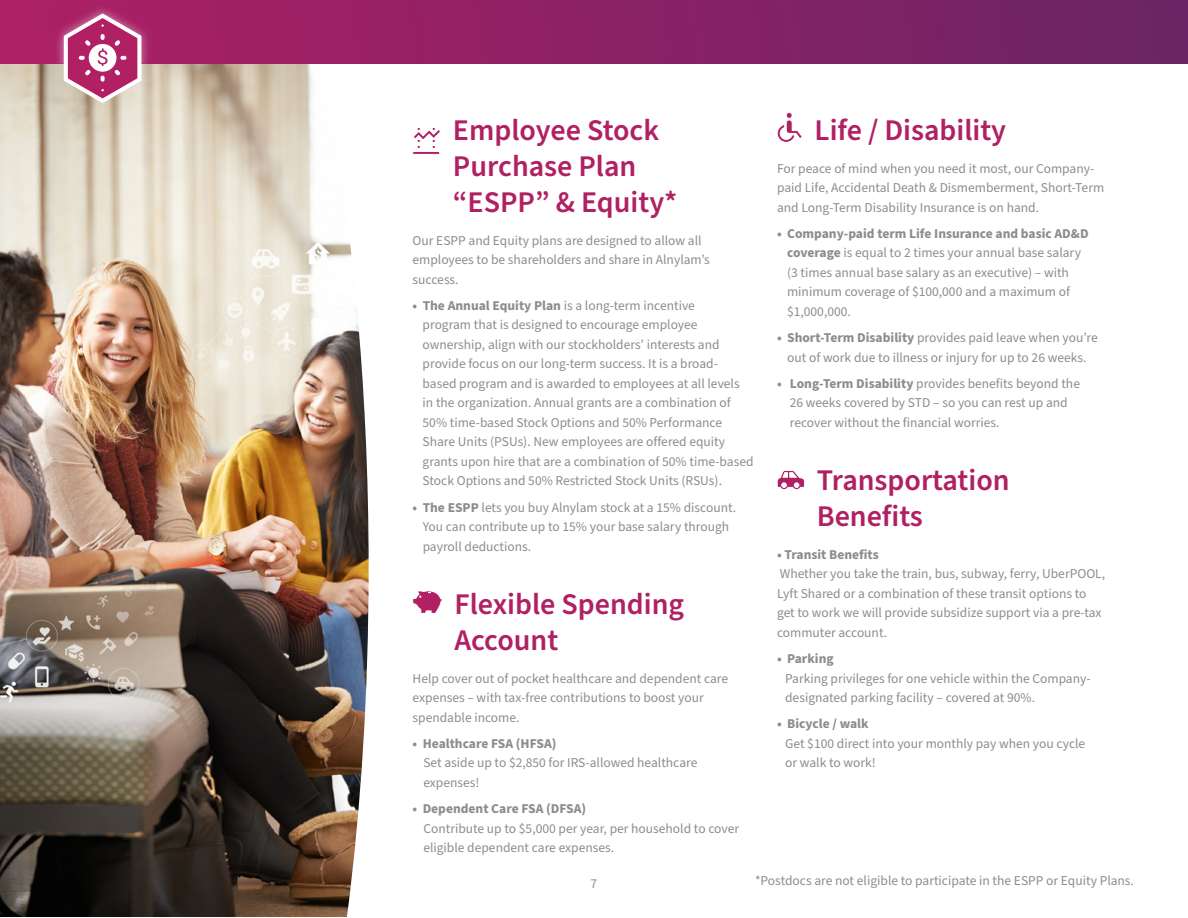
<style>
.page{position:relative;width:1188px;height:918px;background:#fff}
.page>*{position:absolute;margin:0;border:0;box-sizing:border-box;transform-origin:0 0}
.t1{font:600 30px/36px "Source Sans Pro";color:#b02063}
.t2{font:13.5px/19.5px "Source Sans Pro";color:#8c8d8f}
.t3{font:700 13.5px "Source Sans Pro";color:#8c8d8f}
.s1{font-weight:700}
</style>
<div class="page">
<img style="left:0;top:64px;width:369px;height:853px">
<svg style="left:0;top:0;width:1188px;height:64px;background:#892265"></svg>
<img style="left:54px;top:5px;width:97px;height:59px">
<svg style="left:64px;top:13px;width:77px;height:90px"></svg>
<svg style="left:412px;top:127px;width:28px;height:27px"></svg>
<svg style="left:412px;top:590px;width:31px;height:24px"></svg>
<svg style="left:777px;top:112px;width:25px;height:31px"></svg>
<svg style="left:777px;top:470px;width:28px;height:20px"></svg>
<p class="t1" style="left:453px;top:113px;width:226px">Employee Stock<br>Purchase Plan “ESPP” &amp; Equity*</p>
<p class="t2" style="left:413px;top:231px;width:299px">Our ESPP and Equity plans are designed to allow all employees to be shareholders and share in Alnylam’s success.</p>
<p class="t2" style="left:423px;top:296px;width:332px;text-indent:-10px"><span class="s1">• The Annual Equity Plan</span> is a long-term incentive<br>program that is designed to encourage employee ownership, align with our stockholders’ interests and provide focus on our long-term success. It is a broad&shy;based program and is awarded to employees at all levels in the organization. Annual grants are a combination of 50% time-based Stock Options and 50% Performance Share Units (PSUs). New employees are offered equity grants upon hire that are a combination of 50% time-based Stock Options and 50% Restricted Stock Units (RSUs).</p>
<p class="t2" style="left:423px;top:498px;width:315px;text-indent:-10px"><span class="s1">• The ESPP</span> lets you buy Alnylam stock at a 15% discount.<br>You can contribute up to 15% your base salary through payroll deductions.</p>
<p class="t1" style="left:454px;top:587px;width:231px">Flexible Spending<br>Account</p>
<p class="t2" style="left:413px;top:669px;width:317px">Help cover out of pocket healthcare and dependent care expenses – with tax-free contributions to boost your spendable income.</p>
<p class="t3" style="left:413px;top:734px;width:145px">• Healthcare FSA (HFSA)</p>
<p class="t2" style="left:423px;top:754px;width:276px">Set aside up to $2,850 for IRS-allowed healthcare expenses!</p>
<p class="t3" style="left:413px;top:799px;width:175px">• Dependent Care FSA (DFSA)</p>
<p class="t2" style="left:423px;top:819px;width:317px">Contribute up to $5,000 per year, per household to cover eligible dependent care expenses.</p>
<p class="t1" style="left:815px;top:113px;width:193px">Life / Disability</p>
<p class="t2" style="left:777px;top:159px;width:329px">For peace of mind when you need it most, our Company&shy;paid Life, Accidental Death &amp; Dismemberment, Short-Term and Long-Term Disability Insurance is on hand.</p>
<p class="t2" style="left:787px;top:224px;width:303px;text-indent:-10px"><span class="s1">• Company-paid term Life Insurance and basic AD&amp;D coverage</span> is equal to 2 times your annual base salary (3 times annual base salary as an executive) – with minimum coverage of $100,000 and a maximum of $1,000,000.</p>
<p class="t2" style="left:777px;top:328px;width:322px;text-align:center"><span class="s1">• Short-Term Disability</span> provides paid leave when you’re out of work due to illness or injury for up to 26 weeks.</p>
<p class="t2" style="left:790px;top:374px;width:292px;text-indent:-13px"><span class="s1">• Long-Term Disability</span> provides benefits beyond the<br>26 weeks covered by STD – so you can rest up and recover without the financial worries.</p>
<p class="t1" style="left:817px;top:463px;width:194px">Transportation<br>Benefits</p>
<p class="t3" style="left:777px;top:545px;width:103px">• Transit Benefits</p>
<p class="t2" style="left:777px;top:565px;width:330px">Whether you take the train, bus, subway, ferry, UberPOOL, Lyft Shared or a combination of these transit options to get to work we will provide subsidize support via a pre-tax commuter account.</p>
<p class="t3" style="left:777px;top:649px;width:58px">• Parking</p>
<p class="t2" style="left:785px;top:669px;width:307px">Parking privileges for one vehicle within the Company&shy;designated parking facility – covered at 90%.</p>
<p class="t3" style="left:777px;top:715px;width:93px">• Bicycle / walk</p>
<p class="t2" style="left:785px;top:734px;width:302px">Get $100 direct into your monthly pay when you cycle or walk to work!</p>
<p class="t2" style="left:591px;top:874px;width:8px">7</p>
<p class="t2" style="left:755px;top:872px;width:380px">*Postdocs are not eligible to participate in the ESPP or Equity Plans.</p>
</div>
